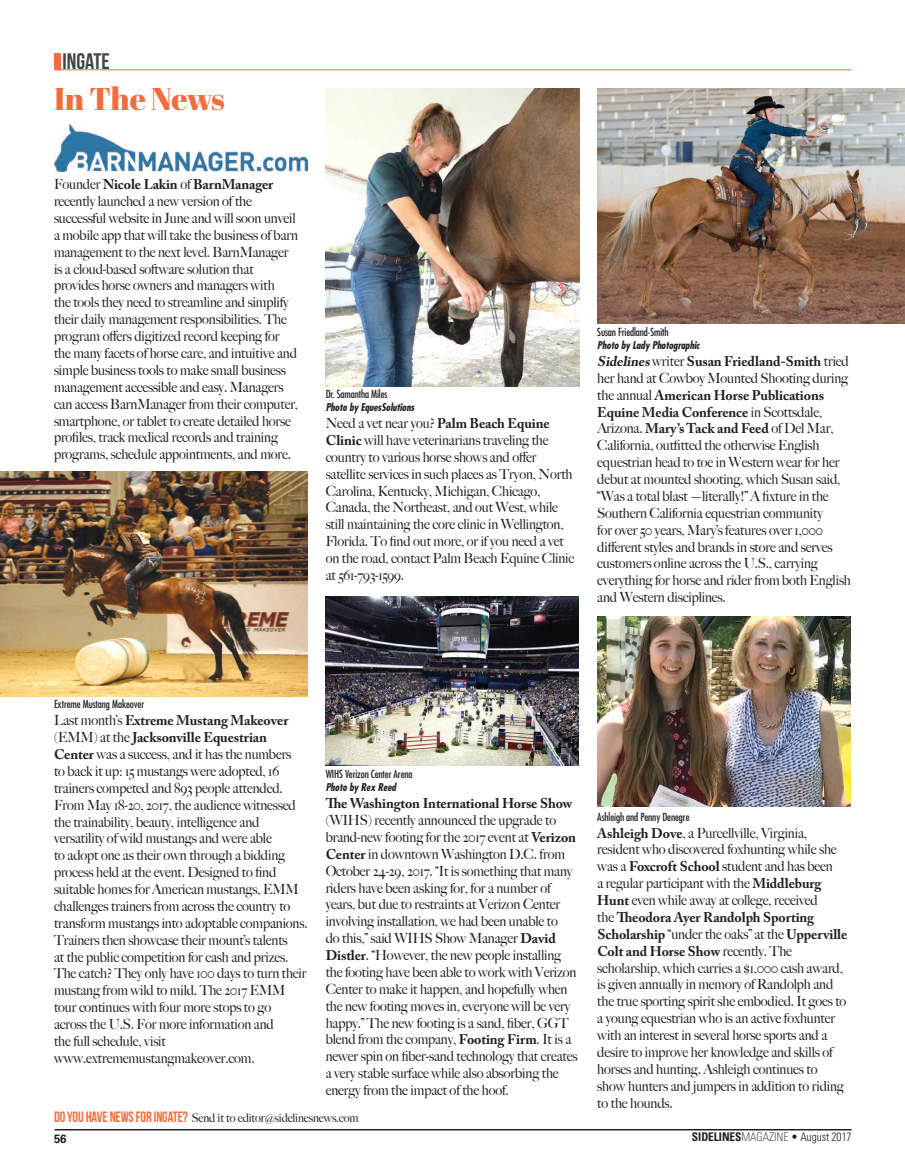
<style>
.page{position:relative;width:905px;height:1175px;background:#fff}
.page>*{position:absolute;margin:0;border:0;box-sizing:border-box;transform-origin:0 0}
.t1{font:31.5px "Abril Fatface";letter-spacing:-.015em;color:#f26d3e}
.t2{font:700 22.5px "Bebas Neue";color:#444}
.t3{font:500 14.1px/16.8px "Big Caslon";letter-spacing:-.01em;color:#231f20;scale:.95 1}
.t4{font:700 14.1px/16.8px "Adobe Caslon Pro";letter-spacing:-.01em;color:#231f20}
.t5{font:500 12px "Big Caslon";letter-spacing:-.01em;color:#231f20;scale:.95 1}
.t6{font:300 condensed 12px "Univers LT Std";letter-spacing:-.005em;color:#231f20;scale:.95 1}
.t7{font:700 12px "Univers LT Std";color:#231f20;scale:.95 1}
.t8{font:condensed 10.8px "Futura";letter-spacing:-.01em;color:#231f20}
.t9{font:italic 700 condensed 10.5px "Futura";letter-spacing:-.01em;color:#231f20}
.s1{font-family:"Big Caslon";font-weight:500}
.s2{font-family:"Adobe Caslon Pro";font-weight:700}
.s3{font-style:italic}
.s4{font-family:"Bebas Neue";font-weight:700;font-size:15px;color:#f26d3e}
.s5{font-weight:700}
.s6{color:#57585a}
</style>
<div class="page">
<hr style="left:55px;top:1129px;width:796px;height:1px;background:#231f20">
<div style="left:55px;top:54px;width:6px;height:16px;background:#f26d3e"></div>
<hr style="left:55px;top:69px;width:796px;height:1px;background:#f26d3e">
<img style="left:54px;top:124px;width:254px;height:48px">
<img style="left:0;top:472px;width:308px;height:224px">
<img style="left:326px;top:88px;width:253px;height:299px">
<img style="left:326px;top:596px;width:252px;height:169px">
<img style="left:597px;top:88px;width:307px;height:236px">
<img style="left:597px;top:616px;width:253px;height:191px">
<h2 class="t2" style="left:62px;top:49px;width:49px">INGATE</h2>
<h1 class="t1" style="left:54px;top:76px;width:172px">In The News</h1>
<p class="t4" style="left:54px;top:176px;width:221px"><span class="s1">Founder</span> Nicole Lakin <span class="s1">of</span> BarnManager</p>
<p class="t3" style="left:54px;top:192px;width:258px">recently launched a new version of the successful website in June and will soon unveil a mobile app that will take the business of barn management to the next level. BarnManager is a cloud-based software solution that provides horse owners and managers with<br>the tools they need to streamline and simplify their daily management responsibilities. The program offers digitized record keeping for the many facets of horse care, and intuitive and simple business tools to make small business management accessible and easy. Managers can access BarnManager from their computer, smartphone, or tablet to create detailed horse profiles, track medical records and training programs, schedule appointments, and more.</p>
<p class="t8" style="left:326px;top:387px;width:63px">Dr. Samantha Miles</p>
<p class="t9" style="left:326px;top:400px;width:90px">Photo by EquesSolutions</p>
<p class="t3" style="left:325px;top:414px;width:263px">Need a vet near you? <span class="s2">Palm Beach Equine Clinic</span> will have veterinarians traveling the country to various horse shows and offer satellite services in such places as Tryon, North Carolina, Kentucky, Michigan, Chicago, Canada, the Northeast, and out West, while still maintaining the core clinic in Wellington, Florida. To find out more, or if you need a vet on the road, contact Palm Beach Equine Clinic at 561-793-1599.</p>
<p class="t8" style="left:597px;top:325px;width:73px">Susan Friedland-Smith</p>
<p class="t9" style="left:597px;top:338px;width:103px">Photo by Lady Photographic</p>
<p class="t4" style="left:597px;top:353px;width:253px"><span class="s3">Sidelines</span><span class="s1">writer</span> Susan Friedland-Smith <span class="s1">tried</span></p>
<p class="t3" style="left:597px;top:369px;width:265px">her hand at Cowboy Mounted Shooting during</p>
<p class="t4" style="left:597px;top:386px;width:228px"><span class="s1">the annual</span> American Horse Publications<br>Equine Media Conference <span class="s1">in Scottsdale,</span></p>
<p class="t3" style="left:597px;top:419px;width:268px">Arizona. <span class="s2">Mary’s Tack and Feed</span> of Del Mar, California, outfitted the otherwise English equestrian head to toe in Western wear for her debut at mounted shooting, which Susan said, “Was a total blast —literally!” A fixture in the Southern California equestrian community<br>for over 50 years, Mary’s features over 1,000 different styles and brands in store and serves customers online across the U.S., carrying everything for horse and rider from both English and Western disciplines.</p>
<p class="t8" style="left:54px;top:697px;width:92px">Extreme Mustang Makeover</p>
<p class="t4" style="left:54px;top:712px;width:236px"><span class="s1">Last month’s</span> Extreme Mustang Makeover <span class="s1">(EMM) at the</span> Jacksonville Equestrian</p>
<p class="t3" style="left:54px;top:745px;width:268px"><span class="s2">Center</span> was a success, and it has the numbers<br>to back it up: 15 mustangs were adopted, 16 trainers competed and 893 people attended.<br>From May 18-20, 2017, the audience witnessed the trainability, beauty, intelligence and versatility of wild mustangs and were able<br>to adopt one as their own through a bidding process held at the event. Designed to find suitable homes for American mustangs, EMM challenges trainers from across the country to transform mustangs into adoptable companions.<br>Trainers then showcase their mount’s talents<br>at the public competition for cash and prizes.<br>The catch? They only have 100 days to turn their mustang from wild to mild. The 2017 EMM tour continues with four more stops to go<br>across the U.S. For more information and<br>the full schedule, visit www.extrememustangmakeover.com.</p>
<p class="t8" style="left:326px;top:767px;width:88px">WIHS Verizon Center Arena</p>
<p class="t9" style="left:326px;top:780px;width:72px">Photo by Rex Reed</p>
<p class="t4" style="left:326px;top:794px;width:248px">The Washington International Horse Show</p>
<p class="t3" style="left:325px;top:811px;width:266px">(WIHS) recently announced the upgrade to brand-new footing for the 2017 event at <span class="s2">Verizon Center</span> in downtown Washington D.C. from October 24-29, 2017. “It is something that many riders have been asking for, for a number of years, but due to restraints at Verizon Center involving installation, we had been unable to<br>do this,” said WIHS Show Manager <span class="s2">David Distler</span>. “However, the new people installing the footing have been able to work with Verizon Center to make it happen, and hopefully when the new footing moves in, everyone will be very happy.” The new footing is a sand, fiber, GGT blend from the company, <span class="s2">Footing Firm</span>. It is a newer spin on fiber-sand technology that creates a very stable surface while also absorbing the energy from the impact of the hoof.</p>
<p class="t5" style="left:54px;top:1107px;width:322px"><span class="s4">DO YOU HAVE NEWS FOR INGATE?</span> Send it to editor@sidelinesnews.com</p>
<p class="t8" style="left:597px;top:809px;width:94px">Ashleigh and Penny Denegre</p>
<p class="t3" style="left:597px;top:823px;width:253px"><span class="s2">Ashleigh Dove</span>, a Purcellville, Virginia, resident who discovered foxhunting while she was a <span class="s2">Foxcroft School</span> student and has been a regular participant with the <span class="s2">Middleburg Hunt</span> even while away at college, received</p>
<p class="t4" style="left:597px;top:908px;width:251px"><span class="s1">the</span> Theodora Ayer Randolph Sporting<br>Scholarship <span class="s1">“under the oaks” at the</span> Upperville<br>Colt and Horse Show <span class="s1">recently. The</span></p>
<p class="t3" style="left:597px;top:958px;width:264px">scholarship, which carries a $1,000 cash award, is given annually in memory of Randolph and the true sporting spirit she embodied. It goes to a young equestrian who is an active foxhunter with an interest in several horse sports and a desire to improve her knowledge and skills of horses and hunting. Ashleigh continues to show hunters and jumpers in addition to riding to the hounds.</p>
<p class="t7" style="left:54px;top:1131px;width:15px">56</p>
<p class="t6" style="left:692px;top:1129px;width:169px"><span class="s5">SIDELINES</span><span class="s6">MAGAZINE</span> • August 2017</p>
</div>
